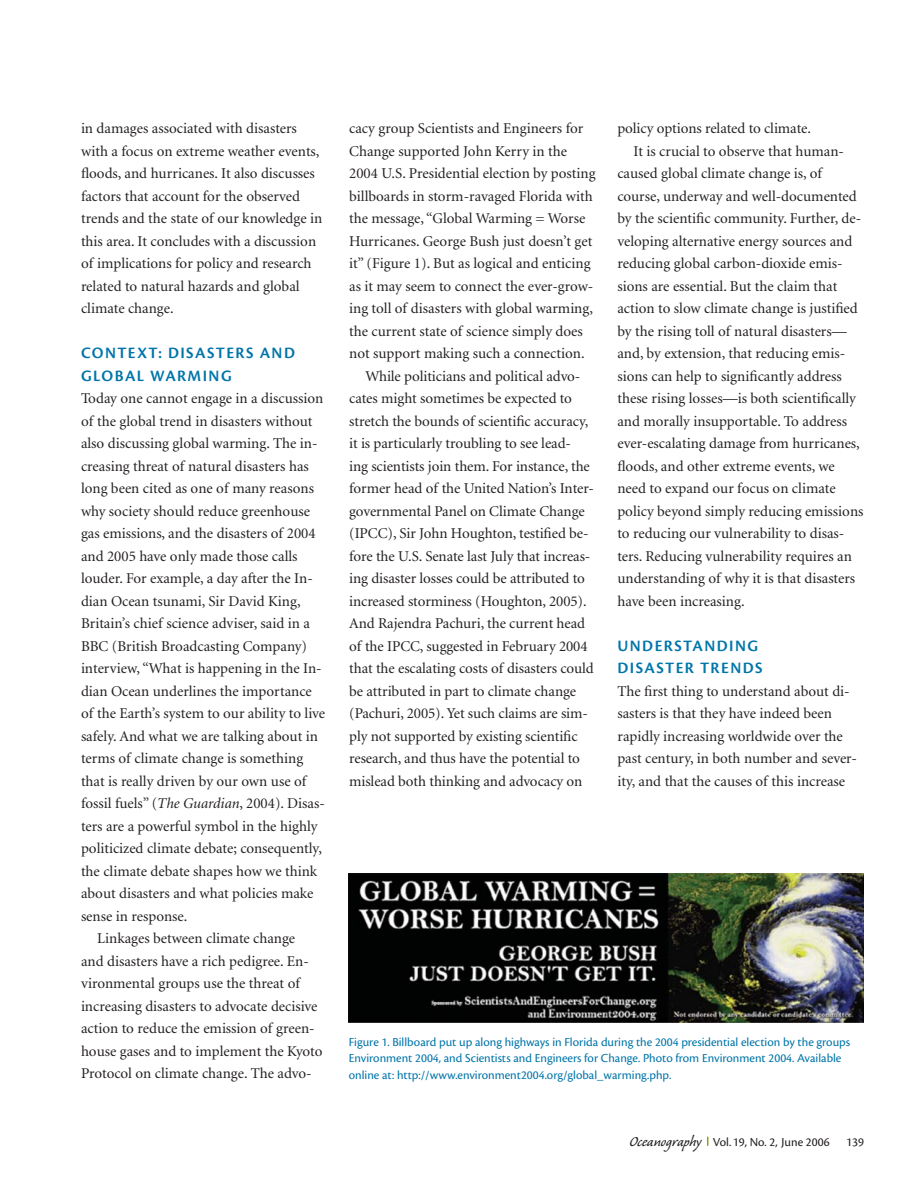
<style>
.page{position:relative;width:918px;height:1188px;background:#fff}
.page>*{position:absolute;margin:0;border:0;box-sizing:border-box;transform-origin:0 0}
.t1{font:600 16.5px/22.5px "Cronos Pro";letter-spacing:.085em;color:#0075a9}
.t2{font:15px/22.5px "Minion";color:#231f20}
.t3{font:12.75px/16.5px "Cronos Pro";color:#0075a9}
.t4{font:12.75px "Cronos Pro";color:#231f20}
.s1{font-style:italic}
.s2{font-family:"Caliban";font-size:18px}
</style>
<div class="page">
<img style="left:349px;top:874px;width:515px;height:148px">
<p class="t2" style="left:81px;top:118px;width:243px">in damages associated with disasters with a focus on extreme weather events, floods, and hurricanes. It also discusses factors that account for the observed trends and the state of our knowledge in this area. It concludes with a discussion of implications for policy and research related to natural hazards and global climate change.</p>
<p class="t1" style="left:81px;top:343px;width:215px">CONTEXT: DISASTERS AND<br>GLOBAL WARMING</p>
<p class="t2" style="left:81px;top:388px;width:244px">Today one cannot engage in a discussion</p>
<p class="t2" style="left:81px;top:411px;width:233px">of the global trend in disasters without</p>
<p class="t2" style="left:81px;top:433px;width:238px">also discussing global warming. The in-</p>
<p class="t2" style="left:81px;top:456px;width:229px">creasing threat of natural disasters has</p>
<p class="t2" style="left:81px;top:478px;width:235px">long been cited as one of many reasons</p>
<p class="t2" style="left:81px;top:501px;width:231px">why society should reduce greenhouse</p>
<p class="t2" style="left:81px;top:523px;width:236px">gas emissions, and the disasters of 2004</p>
<p class="t2" style="left:81px;top:546px;width:218px">and 2005 have only made those calls</p>
<p class="t2" style="left:81px;top:568px;width:233px">louder. For example, a day after the In-</p>
<p class="t2" style="left:81px;top:591px;width:221px">dian Ocean tsunami, Sir David King,</p>
<p class="t2" style="left:81px;top:613px;width:230px">Britain’s chief science adviser, said in a</p>
<p class="t2" style="left:81px;top:636px;width:228px">BBC (British Broadcasting Company)</p>
<p class="t2" style="left:81px;top:658px;width:242px">interview, “What is happening in the In-</p>
<p class="t2" style="left:81px;top:681px;width:232px">dian Ocean underlines the importance</p>
<p class="t2" style="left:81px;top:703px;width:246px">of the Earth’s system to our ability to live</p>
<p class="t2" style="left:81px;top:726px;width:238px">safely. And what we are talking about in</p>
<p class="t2" style="left:81px;top:748px;width:224px">terms of climate change is something</p>
<p class="t2" style="left:81px;top:771px;width:227px">that is really driven by our own use of</p>
<p class="t2" style="left:81px;top:793px;width:245px">fossil fuels” (<span class="s1">The Guardian</span>, 2004). Disas-</p>
<p class="t2" style="left:81px;top:816px;width:238px">ters are a powerful symbol in the highly</p>
<p class="t2" style="left:81px;top:838px;width:242px">politicized climate debate; consequently,</p>
<p class="t2" style="left:81px;top:861px;width:238px">the climate debate shapes how we think</p>
<p class="t2" style="left:81px;top:883px;width:234px">about disasters and what policies make</p>
<p class="t2" style="left:81px;top:906px;width:108px">sense in response.</p>
<p class="t2" style="left:97px;top:928px;width:200px">Linkages between climate change</p>
<p class="t2" style="left:81px;top:951px;width:229px">and disasters have a rich pedigree. En-</p>
<p class="t2" style="left:81px;top:973px;width:220px">vironmental groups use the threat of</p>
<p class="t2" style="left:81px;top:996px;width:238px">increasing disasters to advocate decisive</p>
<p class="t2" style="left:81px;top:1018px;width:235px">action to reduce the emission of green-</p>
<p class="t2" style="left:81px;top:1041px;width:243px">house gases and to implement the Kyoto</p>
<p class="t2" style="left:81px;top:1063px;width:232px">Protocol on climate change. The advo-</p>
<p class="t2" style="left:349px;top:118px;width:236px">cacy group Scientists and Engineers for</p>
<p class="t2" style="left:349px;top:141px;width:219px">Change supported John Kerry in the</p>
<p class="t2" style="left:349px;top:163px;width:248px">2004 U.S. Presidential election by posting</p>
<p class="t2" style="left:349px;top:186px;width:245px">billboards in storm-ravaged Florida with</p>
<p class="t2" style="left:349px;top:208px;width:238px">the message, “Global Warming = Worse</p>
<p class="t2" style="left:349px;top:231px;width:245px">Hurricanes. George Bush just doesn’t get</p>
<p class="t2" style="left:349px;top:253px;width:243px">it” (Figure 1). But as logical and enticing</p>
<p class="t2" style="left:349px;top:276px;width:246px">as it may seem to connect the ever-grow-</p>
<p class="t2" style="left:349px;top:298px;width:245px">ing toll of disasters with global warming,</p>
<p class="t2" style="left:349px;top:321px;width:235px">the current state of science simply does</p>
<p class="t2" style="left:349px;top:343px;width:237px">not support making such a connection.</p>
<p class="t2" style="left:365px;top:366px;width:216px">While politicians and political advo-</p>
<p class="t2" style="left:349px;top:388px;width:224px">cates might sometimes be expected to</p>
<p class="t2" style="left:349px;top:411px;width:241px">stretch the bounds of scientific accuracy,</p>
<p class="t2" style="left:349px;top:433px;width:223px">it is particularly troubling to see lead-</p>
<p class="t2" style="left:349px;top:456px;width:242px">ing scientists join them. For instance, the</p>
<p class="t2" style="left:349px;top:478px;width:246px">former head of the United Nation’s Inter-</p>
<p class="t2" style="left:349px;top:501px;width:237px">governmental Panel on Climate Change</p>
<p class="t2" style="left:349px;top:523px;width:241px">(IPCC), Sir John Houghton, testified be-</p>
<p class="t2" style="left:349px;top:546px;width:243px">fore the U.S. Senate last July that increas-</p>
<p class="t2" style="left:349px;top:568px;width:237px">ing disaster losses could be attributed to</p>
<p class="t2" style="left:349px;top:591px;width:239px">increased storminess (Houghton, 2005).</p>
<p class="t2" style="left:349px;top:613px;width:237px">And Rajendra Pachuri, the current head</p>
<p class="t2" style="left:349px;top:636px;width:240px">of the IPCC, suggested in February 2004</p>
<p class="t2" style="left:349px;top:658px;width:246px">that the escalating costs of disasters could</p>
<p class="t2" style="left:349px;top:681px;width:228px">be attributed in part to climate change</p>
<p class="t2" style="left:349px;top:703px;width:240px">(Pachuri, 2005). Yet such claims are sim-</p>
<p class="t2" style="left:349px;top:726px;width:230px">ply not supported by existing scientific</p>
<p class="t2" style="left:349px;top:748px;width:232px">research, and thus have the potential to</p>
<p class="t2" style="left:349px;top:771px;width:235px">mislead both thinking and advocacy on</p>
<p class="t2" style="left:617px;top:118px;width:195px">policy options related to climate.</p>
<p class="t2" style="left:634px;top:141px;width:212px">It is crucial to observe that human-</p>
<p class="t2" style="left:617px;top:163px;width:206px">caused global climate change is, of</p>
<p class="t2" style="left:617px;top:186px;width:241px">course, underway and well-documented</p>
<p class="t2" style="left:617px;top:208px;width:245px">by the scientific community. Further, de-</p>
<p class="t2" style="left:617px;top:231px;width:236px">veloping alternative energy sources and</p>
<p class="t2" style="left:617px;top:253px;width:227px">reducing global carbon-dioxide emis-</p>
<p class="t2" style="left:617px;top:276px;width:221px">sions are essential. But the claim that</p>
<p class="t2" style="left:617px;top:298px;width:242px">action to slow climate change is justified</p>
<p class="t2" style="left:617px;top:321px;width:231px">by the rising toll of natural disasters—</p>
<p class="t2" style="left:617px;top:343px;width:230px">and, by extension, that reducing emis-</p>
<p class="t2" style="left:617px;top:366px;width:226px">sions can help to significantly address</p>
<p class="t2" style="left:617px;top:388px;width:240px">these rising losses—is both scientifically</p>
<p class="t2" style="left:617px;top:411px;width:231px">and morally insupportable. To address</p>
<p class="t2" style="left:617px;top:433px;width:244px">ever-escalating damage from hurricanes,</p>
<p class="t2" style="left:617px;top:456px;width:219px">floods, and other extreme events, we</p>
<p class="t2" style="left:617px;top:478px;width:220px">need to expand our focus on climate</p>
<p class="t2" style="left:617px;top:501px;width:248px">policy beyond simply reducing emissions</p>
<p class="t2" style="left:617px;top:523px;width:228px">to reducing our vulnerability to disas-</p>
<p class="t2" style="left:617px;top:546px;width:236px">ters. Reducing vulnerability requires an</p>
<p class="t2" style="left:617px;top:568px;width:239px">understanding of why it is that disasters</p>
<p class="t2" style="left:617px;top:591px;width:129px">have been increasing.</p>
<p class="t1" style="left:617px;top:635px;width:147px">UNDERSTANDING<br>DISASTER TRENDS</p>
<p class="t2" style="left:617px;top:681px;width:241px">The first thing to understand about di&shy;sasters is that they have indeed been rapidly increasing worldwide over the past century, in both number and sever&shy;ity, and that the causes of this increase</p>
<p class="t3" style="left:349px;top:1034px;width:503px">Figure 1. Billboard put up along highways in Florida during the 2004 presidential election by the groups<br>Environment 2004, and Scientists and Engineers for Change. Photo from Environment 2004. Available online at: http://www.environment2004.org/global_warming.php.</p>
<p class="t4" style="left:629px;top:1137px;width:202px"><span class="s2">Oceanography</span> Vol. 19, No. 2, June 2006</p>
<p class="t4" style="left:846px;top:1137px;width:19px">139</p>
</div>
